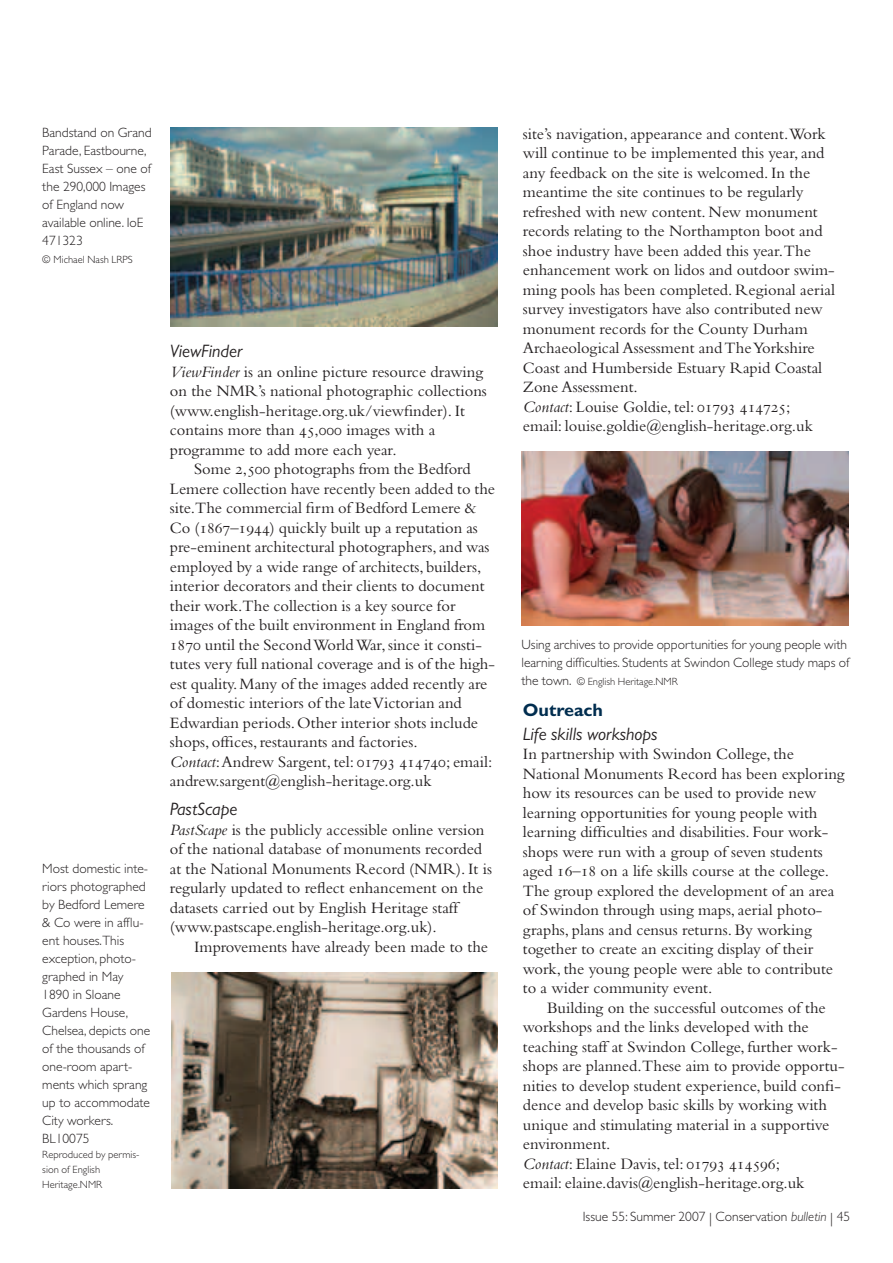
<style>
.page{position:relative;width:893px;height:1263px;background:#fff}
.page>*{position:absolute;margin:0;border:0;box-sizing:border-box;transform-origin:0 0}
.t1{font:italic 18px/23.7px "Gill Sans";color:#231f20}
.t2{font:16.5px/19.5px "Bembo";color:#231f20}
.t3{font:300 13.5px/18px "Gill Sans";color:#231f20}
.t4{font:300 10.5px/15px "Gill Sans";color:#231f20}
.s1{font-style:italic}
.s2{font-family:"Bembo Expert"}
.s3{font-size:13.5px}
.s4{font-weight:700;font-style:normal;color:#002d4f}
</style>
<div class="page">
<img style="left:170px;top:128px;width:327px;height:198px">
<img style="left:171px;top:973px;width:326px;height:215px">
<img style="left:521px;top:452px;width:328px;height:173px">
<p class="t3" style="left:42px;top:125px;width:111px">Bandstand on Grand<br>Parade, Eastbourne,<br>East Sussex – one of the 290,000 Images of England now available online. IoE<br>471323</p>
<p class="t4" style="left:42px;top:253px;width:92px">© Michael Nash LRPS</p>
<p class="t3" style="left:42px;top:861px;width:109px">Most domestic inte&shy;riors photographed by Bedford Lemere &amp; Co were in afflu&shy;ent houses.This exception, photo&shy;graphed in May<br>1890 in Sloane<br>Gardens House,<br>Chelsea, depicts one of the thousands of one-room apart&shy;ments which sprang up to accommodate<br>City workers.<br>BL10075</p>
<p class="t4" style="left:42px;top:1148px;width:99px">Reproduced by permis&shy;sion of English<br>Heritage.NMR</p>
<p class="t1" style="left:170px;top:341px;width:74px">ViewFinder</p>
<p class="t2" style="left:170px;top:363px;width:315px"><span class="s1">ViewFinder</span> is an online picture resource drawing</p>
<p class="t2" style="left:170px;top:383px;width:318px">on the NMR’s national photographic collections</p>
<p class="t2" style="left:170px;top:402px;width:297px">(www.english-heritage.org.uk/viewfinder). It</p>
<p class="t2" style="left:170px;top:422px;width:267px">contains more than <span class="s2">45</span>,<span class="s2">000</span> images with a</p>
<p class="t2" style="left:170px;top:441px;width:228px">programme to add more each year.</p>
<p class="t2" style="left:194px;top:461px;width:278px">Some <span class="s2">2</span>,<span class="s2">500</span> photographs from the Bedford</p>
<p class="t2" style="left:170px;top:480px;width:327px">Lemere collection have recently been added to the</p>
<p class="t2" style="left:170px;top:500px;width:308px">site.The commercial firm of Bedford Lemere &amp;</p>
<p class="t2" style="left:170px;top:519px;width:309px">Co (<span class="s2">1867</span>–<span class="s2">1944</span>) quickly built up a reputation as</p>
<p class="t2" style="left:170px;top:539px;width:321px">pre-eminent architectural photographers,and was</p>
<p class="t2" style="left:170px;top:558px;width:313px">employed by a wide range of architects,builders,</p>
<p class="t2" style="left:170px;top:578px;width:316px">interior decorators and their clients to document</p>
<p class="t2" style="left:170px;top:597px;width:287px">their work.The collection is a key source for</p>
<p class="t2" style="left:170px;top:617px;width:317px">images of the built environment in England from</p>
<p class="t2" style="left:170px;top:636px;width:313px"><span class="s2">1870</span> until the Second World War,since it consti-</p>
<p class="t2" style="left:170px;top:656px;width:327px">tutes very full national coverage and is of the high-</p>
<p class="t2" style="left:170px;top:675px;width:319px">est quality.Many of the images added recently are</p>
<p class="t2" style="left:170px;top:695px;width:293px">of domestic interiors of the late Victorian and</p>
<p class="t2" style="left:170px;top:714px;width:310px">Edwardian periods.Other interior shots include</p>
<p class="t2" style="left:170px;top:734px;width:249px">shops,offices,restaurants and factories.</p>
<p class="t2" style="left:170px;top:753px;width:324px"><span class="s1">Contact</span>:Andrew Sargent, tel: <span class="s2">01793 414740</span>; email:</p>
<p class="t2" style="left:170px;top:773px;width:263px">andrew.sargent@english-heritage.org.uk</p>
<p class="t1" style="left:170px;top:799px;width:69px">PastScape</p>
<p class="t2" style="left:170px;top:821px;width:316px"><span class="s1">PastScape</span> is the publicly accessible online version</p>
<p class="t2" style="left:170px;top:841px;width:314px">of the national database of monuments recorded</p>
<p class="t2" style="left:170px;top:860px;width:324px">at the National Monuments Record (NMR). It is</p>
<p class="t2" style="left:170px;top:880px;width:315px">regularly updated to reflect enhancement on the</p>
<p class="t2" style="left:170px;top:899px;width:289px">datasets carried out by English Heritage staff</p>
<p class="t2" style="left:170px;top:919px;width:268px">(www.pastscape.english-heritage.org.uk).</p>
<p class="t2" style="left:194px;top:938px;width:295px">Improvements have already been made to the</p>
<p class="t2" style="left:523px;top:125px;width:314px">site’s navigation, appearance and content.Work will continue to be implemented this year, and any feedback on the site is welcomed. In the meantime the site continues to be regularly refreshed with new content. New monument records relating to the Northampton boot and shoe industry have been added this year.The enhancement work on lidos and outdoor swim&shy;ming pools has been completed. Regional aerial survey investigators have also contributed new monument records for the County Durham Archaeological Assessment and The Yorkshire Coast and Humberside Estuary Rapid Coastal Zone Assessment.<br><span class="s1">Contact</span>: Louise Goldie, tel: <span class="s2">01793 414725</span>;<br>email: louise.goldie@english-heritage.org.uk</p>
<p class="t3" style="left:521px;top:637px;width:329px">Using archives to provide opportunities for young people with learning difficulties. Students at Swindon College study maps of</p>
<p class="t4" style="left:521px;top:675px;width:158px"><span class="s3">the town.</span> © English Heritage.NMR</p>
<p class="t1" style="left:523px;top:700px;width:136px"><span class="s4">Outreach<br></span>Life skills workshops</p>
<p class="t2" style="left:523px;top:746px;width:273px">In partnership with Swindon College, the</p>
<p class="t2" style="left:523px;top:765px;width:323px">National Monuments Record has been exploring</p>
<p class="t2" style="left:523px;top:785px;width:295px">how its resources can be used to provide new</p>
<p class="t2" style="left:523px;top:804px;width:296px">learning opportunities for young people with</p>
<p class="t2" style="left:523px;top:824px;width:307px">learning difficulties and disabilities. Four work-</p>
<p class="t2" style="left:523px;top:843px;width:301px">shops were run with a group of seven students</p>
<p class="t2" style="left:523px;top:863px;width:308px">aged <span class="s2">16</span>–<span class="s2">18</span> on a life skills course at the college.</p>
<p class="t2" style="left:523px;top:882px;width:313px">The group explored the development of an area</p>
<p class="t2" style="left:523px;top:902px;width:301px">of Swindon through using maps, aerial photo-</p>
<p class="t2" style="left:523px;top:921px;width:290px">graphs, plans and census returns. By working</p>
<p class="t2" style="left:523px;top:941px;width:292px">together to create an exciting display of their</p>
<p class="t2" style="left:523px;top:960px;width:312px">work, the young people were able to contribute</p>
<p class="t2" style="left:523px;top:980px;width:191px">to a wider community event.</p>
<p class="t2" style="left:547px;top:999px;width:280px">Building on the successful outcomes of the</p>
<p class="t2" style="left:523px;top:1019px;width:287px">workshops and the links developed with the</p>
<p class="t2" style="left:523px;top:1038px;width:316px">teaching staff at Swindon College, further work-</p>
<p class="t2" style="left:523px;top:1058px;width:323px">shops are planned.These aim to provide opportu-</p>
<p class="t2" style="left:523px;top:1077px;width:319px">nities to develop student experience, build confi-</p>
<p class="t2" style="left:523px;top:1097px;width:306px">dence and develop basic skills by working with</p>
<p class="t2" style="left:523px;top:1116px;width:308px">unique and stimulating material in a supportive</p>
<p class="t2" style="left:523px;top:1136px;width:89px">environment.</p>
<p class="t2" style="left:523px;top:1155px;width:259px"><span class="s1">Contact</span>: Elaine Davis, tel: <span class="s2">01793 414596</span>;</p>
<p class="t2" style="left:523px;top:1175px;width:283px">email: elaine.davis@english-heritage.org.uk</p>
<p class="t3" style="left:583px;top:1209px;width:269px">Issue 55: Summer 2007 | Conservation <span class="s1">bulletin</span> | 45</p>
</div>
